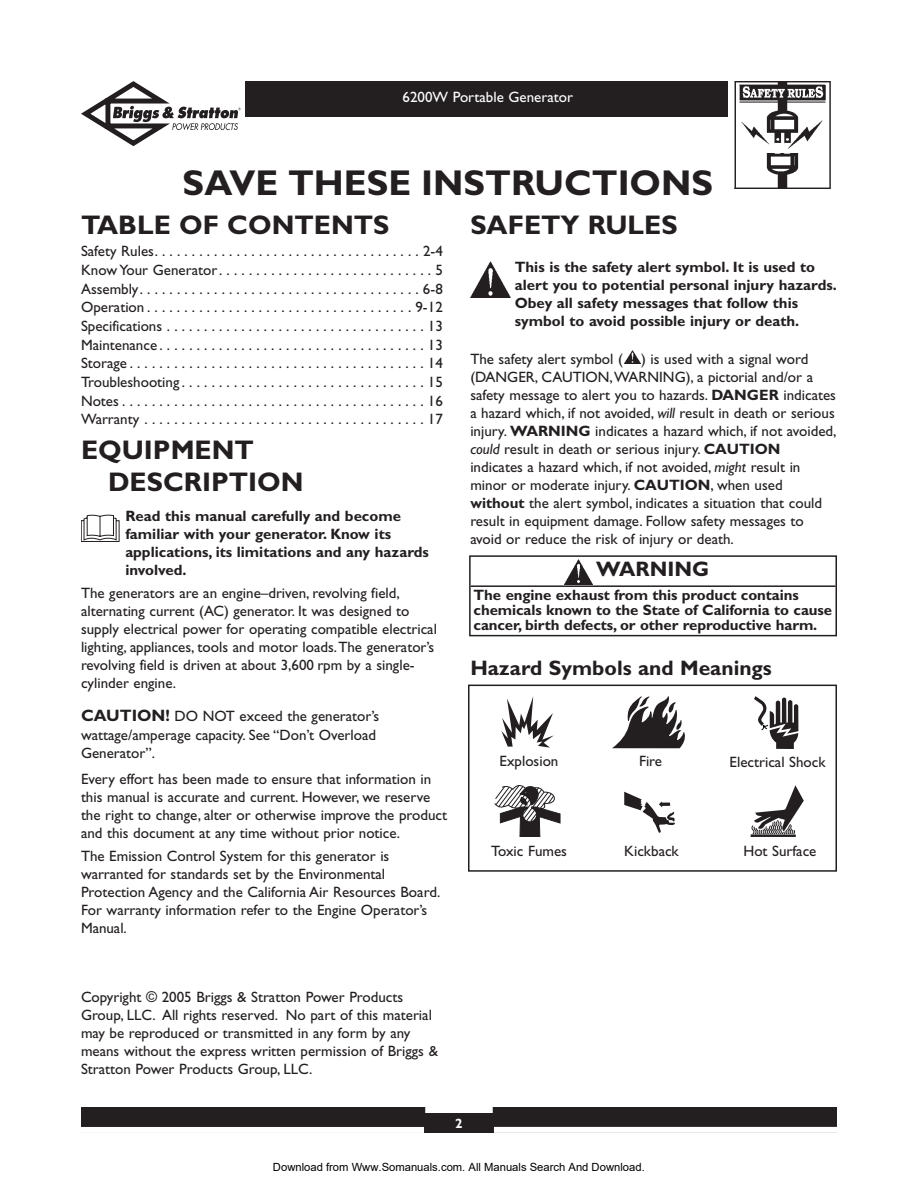
<style>
.page{position:relative;width:918px;height:1188px;background:#fff}
.page>*{position:absolute;margin:0;border:0;box-sizing:border-box;transform-origin:0 0}
.t1{font:700 36px "Gill Sans";color:#231f20}
.t2{font:700 27px/32.4px "Gill Sans";color:#231f20}
.t3{font:700 21px "Gill Sans";color:#231f20}
.t4{font:15px/18px "Gill Sans";color:#231f20}
.t5{font:700 15px/18px "Gill Sans";color:#231f20}
.t6{font:15px "Gill Sans";color:#fff}
.t7{font:700 13.5px "Gill Sans";color:#fff}
.t8{font:11.25px "Arial";color:#000}
.s1{font-weight:700;font-size:16.5px}
.s2{font-weight:700}
.s3{font-style:italic}
</style>
<div class="page">
<div style="left:81px;top:1107px;width:756px;height:26px;background:#231f20"></div>
<div style="left:425px;top:1107px;width:68px;height:6px;background:#fff"></div>
<div style="left:494px;top:1127px;width:343px;height:6px;background:#fff"></div>
<div style="left:81px;top:1127px;width:343px;height:6px;background:#fff"></div>
<img style="left:734px;top:81px;width:97px;height:108px">
<div style="left:245px;top:81px;width:482px;height:36px;background:#231f20"></div>
<svg style="left:81px;top:81px;width:160px;height:65px"></svg>
<img style="left:624px;top:350px;width:16px;height:14px">
<img style="left:470px;top:262px;width:40px;height:35px">
<svg style="left:81px;top:515px;width:39px;height:27px"></svg>
<div style="left:469px;top:555px;width:368px;height:81px;border:2px solid #231f20"></div>
<img style="left:565px;top:560px;width:28px;height:24px">
<hr style="left:471px;top:585px;width:365px;height:2px;background:#231f20">
<div style="left:468px;top:685px;width:369px;height:187px;border:2px solid #231f20"></div>
<svg style="left:612px;top:696px;width:73px;height:52px"></svg>
<svg style="left:501px;top:696px;width:53px;height:52px"></svg>
<svg style="left:495px;top:785px;width:65px;height:52px"></svg>
<svg style="left:752px;top:785px;width:52px;height:50px"></svg>
<div style="left:751px;top:835px;width:44px;height:2px;border:1px solid #231f20"></div>
<svg style="left:754px;top:696px;width:44px;height:53px"></svg>
<svg style="left:624px;top:792px;width:51px;height:41px"></svg>
<p class="t6" style="left:403px;top:92px;width:172px">6200W Portable Generator</p>
<h1 class="t1" style="left:183px;top:170px;width:532px">SAVE THESE INSTRUCTIONS</h1>
<h2 class="t2" style="left:81px;top:212px;width:310px">TABLE OF CONTENTS</h2>
<p class="t4" style="left:81px;top:244px;width:363px;line-height:18.6px;text-align:justify">Safety Rules. . . . . . . . . . . . . . . . . . . . . . . . . . . . . . . . . . . . 2-4<br>Know Your Generator. . . . . . . . . . . . . . . . . . . . . . . . . . . . . 5<br>Assembly. . . . . . . . . . . . . . . . . . . . . . . . . . . . . . . . . . . . . . 6-8<br>Operation . . . . . . . . . . . . . . . . . . . . . . . . . . . . . . . . . . . . 9-12<br>Specifications . . . . . . . . . . . . . . . . . . . . . . . . . . . . . . . . . . . 13<br>Maintenance . . . . . . . . . . . . . . . . . . . . . . . . . . . . . . . . . . . . 13<br>Storage . . . . . . . . . . . . . . . . . . . . . . . . . . . . . . . . . . . . . . . . 14<br>Troubleshooting . . . . . . . . . . . . . . . . . . . . . . . . . . . . . . . . . 15<br>Notes . . . . . . . . . . . . . . . . . . . . . . . . . . . . . . . . . . . . . . . . . 16<br>Warranty . . . . . . . . . . . . . . . . . . . . . . . . . . . . . . . . . . . . . . 17</p>
<h2 class="t2" style="left:108px;top:437px;width:197px;text-indent:-27px">EQUIPMENT<br>DESCRIPTION</h2>
<p class="t5" style="left:125px;top:509px;width:305px">Read this manual carefully and become familiar with your generator. Know its applications, its limitations and any hazards involved.</p>
<p class="t4" style="left:81px;top:586px;width:357px">The generators are an engine–driven, revolving field, alternating current (AC) generator. It was designed to supply electrical power for operating compatible electrical lighting, appliances, tools and motor loads.The generator’s revolving field is driven at about 3,600 rpm by a single&shy;cylinder engine.</p>
<p class="t4" style="left:81px;top:708px;width:300px;line-height:18.5px"><span class="s1">CAUTION!</span> DO NOT exceed the generator’s wattage/amperage capacity. See “Don’t Overload<br>Generator”.</p>
<p class="t4" style="left:81px;top:771px;width:368px">Every effort has been made to ensure that information in this manual is accurate and current. However, we reserve the right to change, alter or otherwise improve the product and this document at any time without prior notice.</p>
<p class="t4" style="left:81px;top:849px;width:361px">The Emission Control System for this generator is warranted for standards set by the Environmental Protection Agency and the California Air Resources Board.<br>For warranty information refer to the Engine Operator’s Manual.</p>
<h2 class="t2" style="left:470px;top:212px;width:209px">SAFETY RULES</h2>
<p class="t5" style="left:515px;top:260px;width:324px">This is the safety alert symbol. It is used to alert you to potential personal injury hazards.<br>Obey all safety messages that follow this symbol to avoid possible injury or death.</p>
<p class="t4" style="left:470px;top:351px;width:368px">The safety alert symbol ( ) is used with a signal word (DANGER, CAUTION,WARNING), a pictorial and/or a safety message to alert you to hazards. <span class="s2">DANGER</span> indicates a hazard which, if not avoided, <span class="s3">will</span> result in death or serious injury. <span class="s2">WARNING</span> indicates a hazard which, if not avoided, <span class="s3">could</span> result in death or serious injury. <span class="s2">CAUTION </span>indicates a hazard which, if not avoided, <span class="s3">might</span> result in minor or moderate injury. <span class="s2">CAUTION</span>, when used <span class="s2">without</span> the alert symbol, indicates a situation that could result in equipment damage. Follow safety messages to avoid or reduce the risk of injury or death.</p>
<h3 class="t3" style="left:596px;top:562px;width:114px">WARNING</h3>
<p class="t5" style="left:474px;top:589px;width:360px;line-height:15px">The engine exhaust from this product contains chemicals known to the State of California to cause cancer, birth defects, or other reproductive harm.</p>
<h3 class="t3" style="left:470px;top:660px;width:303px">Hazard Symbols and Meanings</h3>
<p class="t4" style="left:500px;top:754px;width:60px">Explosion</p>
<p class="t4" style="left:639px;top:754px;width:25px">Fire</p>
<p class="t4" style="left:730px;top:755px;width:97px">Electrical Shock</p>
<p class="t4" style="left:491px;top:844px;width:77px">Toxic Fumes</p>
<p class="t4" style="left:743px;top:844px;width:74px">Hot Surface</p>
<p class="t4" style="left:624px;top:844px;width:56px">Kickback</p>
<p class="t4" style="left:81px;top:990px;width:359px">Copyright © 2005 Briggs &amp; Stratton Power Products Group, LLC. All rights reserved. No part of this material may be reproduced or transmitted in any form by any means without the express written permission of Briggs &amp; Stratton Power Products Group, LLC.</p>
<p class="t7" style="left:455px;top:1119px;width:9px">2</p>
<p class="t8" style="left:273px;top:1160px;width:373px">Download from Www.Somanuals.com. All Manuals Search And Download.</p>
</div>
